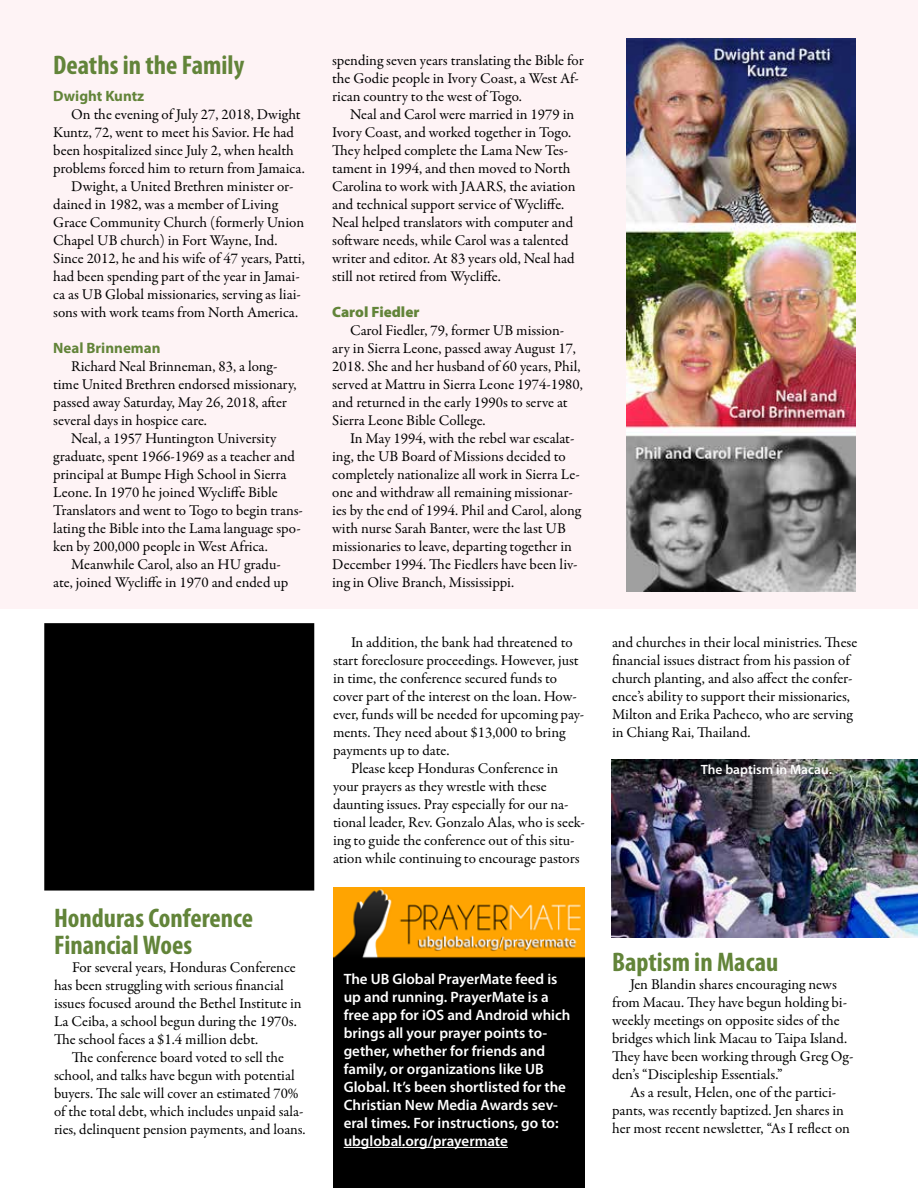
<style>
.page{position:relative;width:918px;height:1188px;background:#fff}
.page>*{position:absolute;margin:0;border:0;box-sizing:border-box;transform-origin:0 0}
.t1{font:700 condensed 27px/27px "Myriad Pro";color:#628439}
.t2{font:15px/18px "Garamond Premr Pro";color:#000}
.t3{font:600 15px/18px "Myriad Pro";color:#fff}
.t4{font:700 15px "Myriad Pro";color:#628439}
.t5{font:900 15px "Myriad Pro";color:#628439}
.t6{font:600 13.5px "Myriad Pro";color:#fff}
</style>
<div class="page">
<div style="left:0;top:0;width:918px;height:608px;background:#fef3f5"></div>
<img style="left:333px;top:888px;width:252px;height:300px">
<hr style="left:344px;top:1147px;width:164px;height:1px;background:#fff">
<img style="left:612px;top:759px;width:306px;height:179px">
<img style="left:626px;top:39px;width:229px;height:553px">
<div style="left:45px;top:624px;width:269px;height:266px;background:#000"></div>
<div style="left:44px;top:623px;width:270px;height:268px;border:2px solid #000"></div>
<h1 class="t1" style="left:53px;top:51px;width:193px">Deaths in the Family</h1>
<p class="t4" style="left:53px;top:86px;width:93px">Dwight Kuntz</p>
<p class="t2" style="left:71px;top:106px;width:231px">On the evening of July 27, 2018, Dwight</p>
<p class="t2" style="left:53px;top:124px;width:242px">Kuntz, 72, went to meet his Savior. He had</p>
<p class="t2" style="left:53px;top:142px;width:242px">been hospitalized since July 2, when health</p>
<p class="t2" style="left:53px;top:160px;width:253px">problems forced him to return from Jamaica.</p>
<p class="t2" style="left:71px;top:178px;width:224px">Dwight, a United Brethren minister or-</p>
<p class="t2" style="left:53px;top:196px;width:226px">dained in 1982, was a member of Living</p>
<p class="t2" style="left:53px;top:214px;width:252px">Grace Community Church (formerly Union</p>
<p class="t2" style="left:53px;top:232px;width:226px">Chapel UB church) in Fort Wayne, Ind.</p>
<p class="t2" style="left:53px;top:250px;width:253px">Since 2012, he and his wife of 47 years, Patti,</p>
<p class="t2" style="left:53px;top:268px;width:248px">had been spending part of the year in Jamai-</p>
<p class="t2" style="left:53px;top:286px;width:249px">ca as UB Global missionaries, serving as liai-</p>
<p class="t2" style="left:53px;top:304px;width:247px">sons with work teams from North America.</p>
<p class="t4" style="left:53px;top:338px;width:109px">Neal Brinneman</p>
<p class="t2" style="left:53px;top:358px;width:245px;text-indent:18px">Richard Neal Brinneman, 83, a long&shy;time United Brethren endorsed missionary, passed away Saturday, May 26, 2018, after several days in hospice care.</p>
<p class="t2" style="left:53px;top:430px;width:251px;text-indent:18px">Neal, a 1957 Huntington University graduate, spent 1966-1969 as a teacher and principal at Bumpe High School in Sierra Leone. In 1970 he joined Wycliffe Bible Translators and went to Togo to begin trans&shy;lating the Bible into the Lama language spo&shy;ken by 200,000 people in West Africa.</p>
<p class="t2" style="left:53px;top:556px;width:237px;text-indent:18px">Meanwhile Carol, also an HU gradu&shy;ate, joined Wycliffe in 1970 and ended up</p>
<h1 class="t1" style="left:54px;top:903px;width:201px">Honduras Conference<br>Financial Woes</h1>
<p class="t2" style="left:54px;top:958px;width:249px;text-indent:18px">For several years, Honduras Conference has been struggling with serious financial issues focused around the Bethel Institute in La Ceiba, a school begun during the 1970s.<br>The school faces a $1.4 million debt.</p>
<p class="t2" style="left:54px;top:1048px;width:253px;text-indent:18px">The conference board voted to sell the school, and talks have begun with potential buyers. The sale will cover an estimated 70% of the total debt, which includes unpaid sala&shy;ries, delinquent pension payments, and loans.</p>
<p class="t2" style="left:332px;top:52px;width:253px">spending seven years translating the Bible for the Godie people in Ivory Coast, a West Af&shy;rican country to the west of Togo.</p>
<p class="t2" style="left:332px;top:106px;width:245px;text-indent:18px">Neal and Carol were married in 1979 in Ivory Coast, and worked together in Togo.<br>They helped complete the Lama New Tes&shy;tament in 1994, and then moved to North Carolina to work with JAARS, the aviation and technical support service of Wycliffe.<br>Neal helped translators with computer and software needs, while Carol was a talented writer and editor. At 83 years old, Neal had still not retired from Wycliffe.</p>
<p class="t5" style="left:332px;top:302px;width:89px">Carol Fiedler</p>
<p class="t2" style="left:332px;top:322px;width:252px;text-indent:18px">Carol Fiedler, 79, former UB mission&shy;ary in Sierra Leone, passed away August 17, 2018. She and her husband of 60 years, Phil, served at Mattru in Sierra Leone 1974-1980, and returned in the early 1990s to serve at Sierra Leone Bible College.</p>
<p class="t2" style="left:332px;top:430px;width:250px;text-indent:18px">In May 1994, with the rebel war escalat&shy;ing, the UB Board of Missions decided to completely nationalize all work in Sierra Le&shy;one and withdraw all remaining missionar&shy;ies by the end of 1994. Phil and Carol, along with nurse Sarah Banter, were the last UB missionaries to leave, departing together in December 1994. The Fiedlers have been liv&shy;ing in Olive Branch, Mississippi.</p>
<p class="t2" style="left:351px;top:634px;width:223px">In addition, the bank had threatened to</p>
<p class="t2" style="left:333px;top:652px;width:247px">start foreclosure proceedings. However, just</p>
<p class="t2" style="left:333px;top:670px;width:226px">in time, the conference secured funds to</p>
<p class="t2" style="left:333px;top:688px;width:245px">cover part of the interest on the loan. How-</p>
<p class="t2" style="left:333px;top:706px;width:253px">ever, funds will be needed for upcoming pay-</p>
<p class="t2" style="left:333px;top:724px;width:234px">ments. They need about $13,000 to bring</p>
<p class="t2" style="left:333px;top:742px;width:118px">payments up to date.</p>
<p class="t2" style="left:351px;top:760px;width:209px">Please keep Honduras Conference in</p>
<p class="t2" style="left:333px;top:778px;width:215px">your prayers as they wrestle with these</p>
<p class="t2" style="left:333px;top:796px;width:237px">daunting issues. Pray especially for our na-</p>
<p class="t2" style="left:333px;top:814px;width:253px">tional leader, Rev. Gonzalo Alas, who is seek-</p>
<p class="t2" style="left:333px;top:832px;width:243px">ing to guide the conference out of this situ-</p>
<p class="t2" style="left:333px;top:850px;width:248px">ation while continuing to encourage pastors</p>
<p class="t3" style="left:344px;top:970px;width:228px">The UB Global PrayerMate feed is up and running. PrayerMate is a free app for iOS and Android which brings all your prayer points to&shy;gether, whether for friends and family, or organizations like UB<br>Global. It’s been shortlisted for the<br>Christian New Media Awards sev&shy;eral times. For instructions, go to: ubglobal.org/prayermate</p>
<p class="t2" style="left:612px;top:634px;width:247px">and churches in their local ministries. These financial issues distract from his passion of church planting, and also affect the confer&shy;ence’s ability to support their missionaries, Milton and Erika Pacheco, who are serving in Chiang Rai, Thailand.</p>
<p class="t6" style="left:701px;top:761px;width:132px">The baptism in Macau.</p>
<h1 class="t1" style="left:612px;top:948px;width:168px">Baptism in Macau</h1>
<p class="t2" style="left:612px;top:976px;width:243px;text-indent:18px">Jen Blandin shares encouraging news from Macau. They have begun holding bi&shy;weekly meetings on opposite sides of the bridges which link Macau to Taipa Island.<br>They have been working through Greg Og&shy;den’s “Discipleship Essentials.”</p>
<p class="t2" style="left:612px;top:1084px;width:240px;text-align:center">As a result, Helen, one of the partici&shy;pants, was recently baptized. Jen shares in her most recent newsletter, “As I reflect on</p>
</div>
